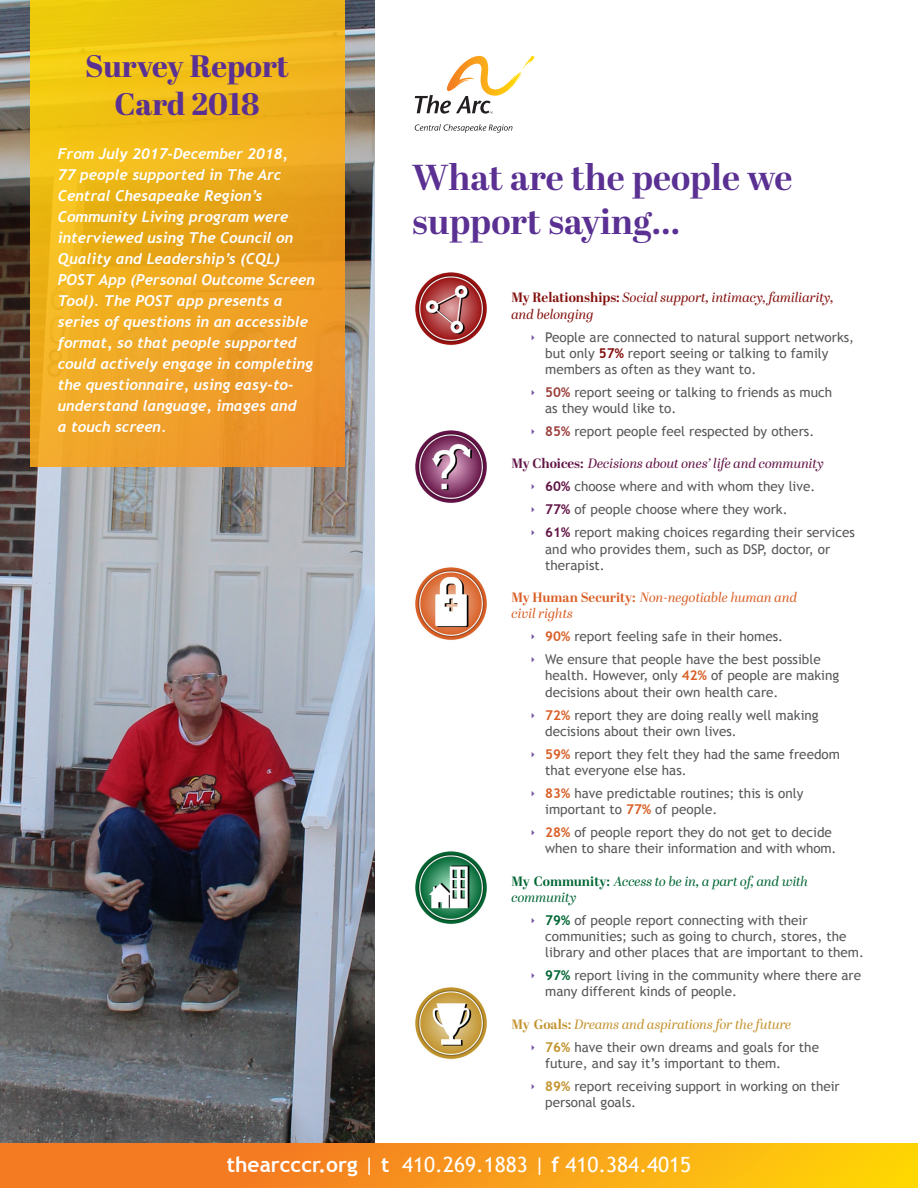
<style>
.page{position:relative;width:918px;height:1188px;background:#fff}
.page>*{position:absolute;margin:0;border:0;box-sizing:border-box;transform-origin:0 0}
.t1{font:700 36px/43.2px "Abril Display";color:#5a3092}
.t2{font:800 31.05px/37.2px "Abril Display";color:#5a3092;text-align:center}
.t3{font:21px "Trebuchet MS";color:#fff}
.t4{font:italic 700 15px/21px "Trebuchet";color:#fff}
.t5{font:13.5px/16.2px "Trebuchet MS";color:#57585a}
.t6{font:italic 13.5px/16.2px "Abril Display";color:#83100d}
.t7{font:italic 13.5px/16.2px "Abril Display";color:#d96027}
.t8{font:italic 13.5px/16.2px "Abril Display";color:#006634}
.t9{font:italic 13.5px "Abril Display";color:#611345}
.t10{font:italic 13.5px "Abril Display";color:#c3932d}
.s1{font-weight:700;font-style:normal}
.s2{font-weight:700;color:#83100d}
.s3{font-weight:700;color:#9c403d}
.s4{font-weight:700;color:#611345}
.s5{font-weight:700;color:#d96027}
.s6{font-weight:700;color:#006634}
.s7{font-weight:700;color:#c3932d}
.s8{font-weight:700}
</style>
<div class="page">
<img style="left:0;top:0;width:375px;height:1143px">
<svg style="left:415px;top:56px;width:120px;height:58px"></svg>
<svg style="left:415px;top:124px;width:97px;height:9px"></svg>
<img style="left:415px;top:272px;width:72px;height:73px">
<svg style="left:0;top:1143px;width:918px;height:45px;background:#f89b19"></svg>
<svg style="left:31px;top:0;width:314px;height:467px;background:#eead1e"></svg>
<img style="left:415px;top:430px;width:72px;height:73px">
<img style="left:415px;top:851px;width:72px;height:73px">
<img style="left:415px;top:987px;width:72px;height:72px">
<img style="left:415px;top:567px;width:72px;height:73px">
<h2 class="t2" style="left:85px;top:50px;width:205px">Survey Report<br>Card 2018</h2>
<p class="t4" style="left:58px;top:143px;width:258px">From July 2017-December 2018,<br>77 people supported in The Arc<br>Central Chesapeake Region’s<br>Community Living program were interviewed using The Council on<br>Quality and Leadership’s (CQL)<br>POST App (Personal Outcome Screen<br>Tool). The POST app presents a series of questions in an accessible format, so that people supported could actively engage in completing the questionnaire, using easy-to&shy;understand language, images and<br>a touch screen.</p>
<p class="t1" style="left:412px;top:158px;width:382px">What are the people we support saying…</p>
<p class="t6" style="left:511px;top:290px;width:324px"><span class="s1">My Relationships:</span> Social support, intimacy, familiarity, and belonging</p>
<p class="t5" style="left:545px;top:329px;width:311px">People are connected to natural support networks, but only <span class="s2">57%</span> report seeing or talking to family members as often as they want to.</p>
<p class="t5" style="left:545px;top:384px;width:289px"><span class="s3">50%</span> report seeing or talking to friends as much as they would like to.</p>
<p class="t5" style="left:545px;top:423px;width:271px"><span class="s3">85%</span> report people feel respected by others.</p>
<p class="t9" style="left:511px;top:454px;width:314px"><span class="s1">My Choices:</span> Decisions about ones’ life and community</p>
<p class="t5" style="left:545px;top:479px;width:272px"><span class="s4">60%</span> choose where and with whom they live.</p>
<p class="t5" style="left:545px;top:502px;width:244px"><span class="s4">77%</span> of people choose where they work.</p>
<p class="t5" style="left:545px;top:525px;width:311px"><span class="s4">61%</span> report making choices regarding their services and who provides them, such as DSP, doctor, or therapist.</p>
<p class="t7" style="left:511px;top:590px;width:287px"><span class="s1">My Human Security:</span> Non-negotiable human and civil rights</p>
<p class="t5" style="left:545px;top:629px;width:240px"><span class="s5">90%</span> report feeling safe in their homes.</p>
<p class="t5" style="left:545px;top:652px;width:296px">We ensure that people have the best possible health. However, only <span class="s5">42%</span> of people are making decisions about their own health care.</p>
<p class="t5" style="left:545px;top:707px;width:275px"><span class="s5">72%</span> report they are doing really well making decisions about their own lives.</p>
<p class="t5" style="left:545px;top:746px;width:296px"><span class="s5">59%</span> report they felt they had the same freedom that everyone else has.</p>
<p class="t5" style="left:545px;top:785px;width:260px"><span class="s5">83%</span> have predictable routines; this is only important to <span class="s5">77%</span> of people.</p>
<p class="t5" style="left:545px;top:824px;width:293px"><span class="s5">28%</span> of people report they do not get to decide when to share their information and with whom.</p>
<p class="t8" style="left:511px;top:873px;width:298px"><span class="s1">My Community:</span> Access to be in, a part of, and with community</p>
<p class="t5" style="left:545px;top:912px;width:320px"><span class="s6">79%</span> of people report connecting with their communities; such as going to church, stores, the library and other places that are important to them.</p>
<p class="t5" style="left:545px;top:967px;width:317px"><span class="s6">97%</span> report living in the community where there are many different kinds of people.</p>
<p class="t10" style="left:511px;top:1014px;width:281px"><span class="s1">My Goals:</span> Dreams and aspirations for the future</p>
<p class="t5" style="left:545px;top:1039px;width:275px"><span class="s7">76%</span> have their own dreams and goals for the future, and say it’s important to them.</p>
<p class="t5" style="left:545px;top:1078px;width:296px"><span class="s7">89%</span> report receiving support in working on their personal goals.</p>
<p class="t3" style="left:227px;top:1152px;width:466px"><span class="s8">thearcccr.org</span> | <span class="s8">t</span> 410.269.1883 | <span class="s8">f</span> 410.384.4015</p>
</div>
